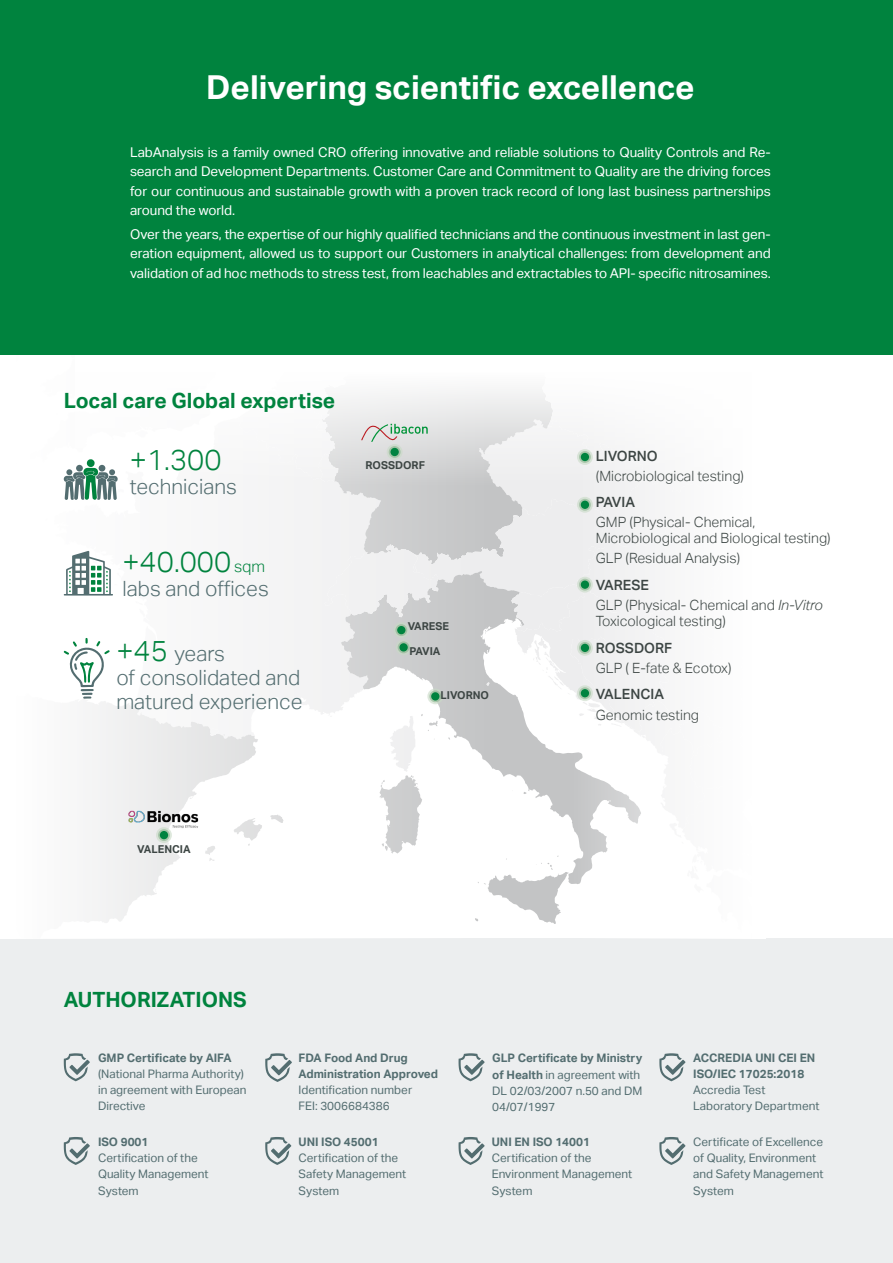
<style>
.page{position:relative;width:893px;height:1263px;background:#fff}
.page>*{position:absolute;margin:0;border:0;box-sizing:border-box;transform-origin:0 0}
.t1{font:700 33px "Aktiv Grotesk";color:#fff}
.t2{font:300 28.95px "Aktiv Grotesk";color:#00833e}
.t3{font:300 21px/24px "Aktiv Grotesk";color:#536d70}
.t4{font:700 21px "Aktiv Grotesk";color:#00833e}
.t5{font:300 14.1px/15.8px "Aktiv Grotesk";color:#3c4543}
.t6{font:500 14.1px "Aktiv Grotesk";color:#3c4543}
.t7{font:13.5px/19.5px "Aktiv Grotesk";letter-spacing:-.005em;color:#fff;text-align:justify}
.t8{font:11.7px/16.2px "Aktiv Grotesk";color:#536d70}
.t9{font:700 11.7px/16.2px "Aktiv Grotesk";color:#536d70}
.t10{font:700 10.8px "Aktiv Grotesk";color:#3c4543}
.s1{font-size:16.05px}
.s2{font-size:28.95px;color:#00833e}
.s3{font-weight:500}
.s4{font-style:italic}
.s5{font-weight:700}
</style>
<div class="page">
<div style="left:0;top:939px;width:893px;height:324px;background:#eceeef"></div>
<svg style="left:63px;top:594px;width:175px;height:329px"></svg>
<div style="left:75px;top:354px;width:686px;height:151px;background:#fafafa"></div>
<svg style="left:238px;top:354px;width:521px;height:585px"></svg>
<img style="left:128px;top:809px;width:72px;height:20px">
<div style="left:396px;top:639px;width:16px;height:16px;background:#c8dac6;border-radius:50%"></div>
<svg style="left:398px;top:641px;width:12px;height:12px"></svg>
<div style="left:399px;top:643px;width:9px;height:8px;background:#00833f;border-radius:50%"></div>
<svg style="left:427px;top:688px;width:16px;height:16px"></svg>
<svg style="left:429px;top:690px;width:12px;height:12px"></svg>
<div style="left:431px;top:692px;width:8px;height:8px;background:#00833f;border-radius:50%"></div>
<div style="left:393px;top:622px;width:16px;height:16px;background:#c8dac6;border-radius:50%"></div>
<svg style="left:395px;top:624px;width:12px;height:12px"></svg>
<div style="left:397px;top:626px;width:8px;height:8px;background:#00833f;border-radius:50%"></div>
<svg style="left:156px;top:827px;width:16px;height:16px"></svg>
<svg style="left:158px;top:829px;width:12px;height:12px"></svg>
<div style="left:160px;top:831px;width:8px;height:8px;background:#00833f;border-radius:50%"></div>
<svg style="left:387px;top:444px;width:16px;height:16px"></svg>
<svg style="left:389px;top:446px;width:12px;height:12px"></svg>
<div style="left:390px;top:448px;width:9px;height:8px;background:#00833f;border-radius:50%"></div>
<svg style="left:577px;top:449px;width:16px;height:16px"></svg>
<svg style="left:579px;top:451px;width:12px;height:12px"></svg>
<div style="left:581px;top:453px;width:8px;height:8px;background:#00833f;border-radius:50%"></div>
<svg style="left:577px;top:497px;width:16px;height:16px"></svg>
<svg style="left:579px;top:499px;width:12px;height:12px"></svg>
<div style="left:581px;top:501px;width:8px;height:8px;background:#00833f;border-radius:50%"></div>
<svg style="left:577px;top:577px;width:16px;height:16px"></svg>
<svg style="left:579px;top:579px;width:12px;height:12px"></svg>
<div style="left:581px;top:580px;width:8px;height:9px;background:#00833f;border-radius:50%"></div>
<svg style="left:577px;top:640px;width:16px;height:16px"></svg>
<svg style="left:579px;top:642px;width:12px;height:12px"></svg>
<div style="left:581px;top:644px;width:8px;height:8px;background:#00833f;border-radius:50%"></div>
<svg style="left:577px;top:685px;width:16px;height:16px"></svg>
<svg style="left:579px;top:687px;width:12px;height:12px"></svg>
<div style="left:581px;top:689px;width:8px;height:8px;background:#00833f;border-radius:50%"></div>
<div style="left:0;top:0;width:893px;height:354px;background:#00833e"></div>
<svg style="left:659px;top:1053px;width:26px;height:28px"></svg>
<svg style="left:659px;top:1137px;width:26px;height:28px"></svg>
<svg style="left:265px;top:1053px;width:27px;height:29px"></svg>
<svg style="left:265px;top:1137px;width:26px;height:28px"></svg>
<svg style="left:459px;top:1053px;width:26px;height:28px"></svg>
<svg style="left:459px;top:1137px;width:26px;height:28px"></svg>
<svg style="left:0;top:354px;width:219px;height:146px"></svg>
<svg style="left:64px;top:551px;width:49px;height:44px"></svg>
<svg style="left:64px;top:638px;width:46px;height:61px"></svg>
<svg style="left:64px;top:1053px;width:26px;height:28px"></svg>
<svg style="left:64px;top:1137px;width:26px;height:28px"></svg>
<h1 class="t1" style="left:206px;top:68px;width:490px">Delivering scientific excellence</h1>
<p class="t7" style="left:130px;top:142px;width:642px">LabAnalysis is a family owned CRO offering innovative and reliable solutions to Quality Controls and Re&shy;search and Development Departments. Customer Care and Commitment to Quality are the driving forces for our continuous and sustainable growth with a proven track record of long last business partnerships around the world.</p>
<p class="t7" style="left:130px;top:225px;width:642px">Over the years, the expertise of our highly qualified technicians and the continuous investment in last gen&shy;eration equipment, allowed us to support our Customers in analytical challenges: from development and validation of ad hoc methods to stress test, from leachables and extractables to API- specific nitrosamines.</p>
<h3 class="t4" style="left:64px;top:389px;width:273px">Local care Global expertise</h3>
<h2 class="t2" style="left:130px;top:443px;width:93px">+1.300</h2>
<h3 class="t3" style="left:130px;top:475px;width:109px">technicians</h3>
<h2 class="t2" style="left:122px;top:545px;width:144px">+40.000 <span class="s1">sqm</span></h2>
<h3 class="t3" style="left:122px;top:576px;width:148px">labs and offices</h3>
<h3 class="t3" style="left:116px;top:642px;width:188px"><span class="s2">+45</span> years<br>of consolidated and matured experience</h3>
<p class="t10" style="left:366px;top:459px;width:61px">ROSSDORF</p>
<p class="t10" style="left:408px;top:620px;width:43px">VARESE</p>
<p class="t10" style="left:410px;top:645px;width:32px">PAVIA</p>
<p class="t10" style="left:441px;top:689px;width:50px">LIVORNO</p>
<p class="t10" style="left:137px;top:843px;width:55px">VALENCIA</p>
<h3 class="t4" style="left:64px;top:987px;width:184px">AUTHORIZATIONS</h3>
<p class="t6" style="left:596px;top:447px;width:63px">LIVORNO</p>
<p class="t5" style="left:596px;top:468px;width:150px">(Microbiological testing)</p>
<p class="t6" style="left:596px;top:494px;width:41px">PAVIA</p>
<p class="t5" style="left:596px;top:515px;width:236px">GMP (Physical- Chemical,<br>Microbiological and Biological testing)</p>
<p class="t5" style="left:596px;top:551px;width:146px">GLP (Residual Analysis)</p>
<p class="t5" style="left:596px;top:575px;width:229px;line-height:20.1px"><span class="s3">VARESE<br></span>GLP (Physical- Chemical and <span class="s4">In-Vitro</span></p>
<p class="t5" style="left:596px;top:613px;width:131px">Toxicological testing)</p>
<p class="t6" style="left:596px;top:639px;width:78px">ROSSDORF</p>
<p class="t5" style="left:596px;top:660px;width:137px">GLP ( E-fate &amp; Ecotox)</p>
<p class="t6" style="left:596px;top:686px;width:70px">VALENCIA</p>
<p class="t5" style="left:596px;top:707px;width:105px">Genomic testing</p>
<p class="t9" style="left:98px;top:1050px;width:135px">GMP Certificate by AIFA</p>
<p class="t8" style="left:98px;top:1066px;width:150px">(National Pharma Authority) in agreement with European<br>Directive</p>
<p class="t9" style="left:98px;top:1134px;width:52px">ISO 9001</p>
<p class="t8" style="left:98px;top:1150px;width:112px">Certification of the<br>Quality Management<br>System</p>
<p class="t9" style="left:299px;top:1050px;width:141px">FDA Food And Drug<br>Administration Approved</p>
<p class="t8" style="left:299px;top:1082px;width:115px">Identification number<br>FEI: 3006684386</p>
<p class="t9" style="left:299px;top:1134px;width:82px">UNI ISO 45001</p>
<p class="t8" style="left:299px;top:1150px;width:109px">Certification of the<br>Safety Management<br>System</p>
<p class="t8" style="left:492px;top:1050px;width:152px"><span class="s5">GLP Certificate by Ministry of Health</span> in agreement with<br>DL 02/03/2007 n.50 and DM<br>04/07/1997</p>
<p class="t9" style="left:492px;top:1134px;width:100px">UNI EN ISO 14001</p>
<p class="t8" style="left:492px;top:1150px;width:142px">Certification of the<br>Environment Management<br>System</p>
<p class="t9" style="left:693px;top:1050px;width:124px">ACCREDIA UNI CEI EN<br>ISO/IEC 17025:2018</p>
<p class="t8" style="left:693px;top:1082px;width:128px">Accredia Test<br>Laboratory Department</p>
<p class="t8" style="left:693px;top:1134px;width:132px">Certificate of Excellence of Quality, Environment and Safety Management<br>System</p>
</div>
